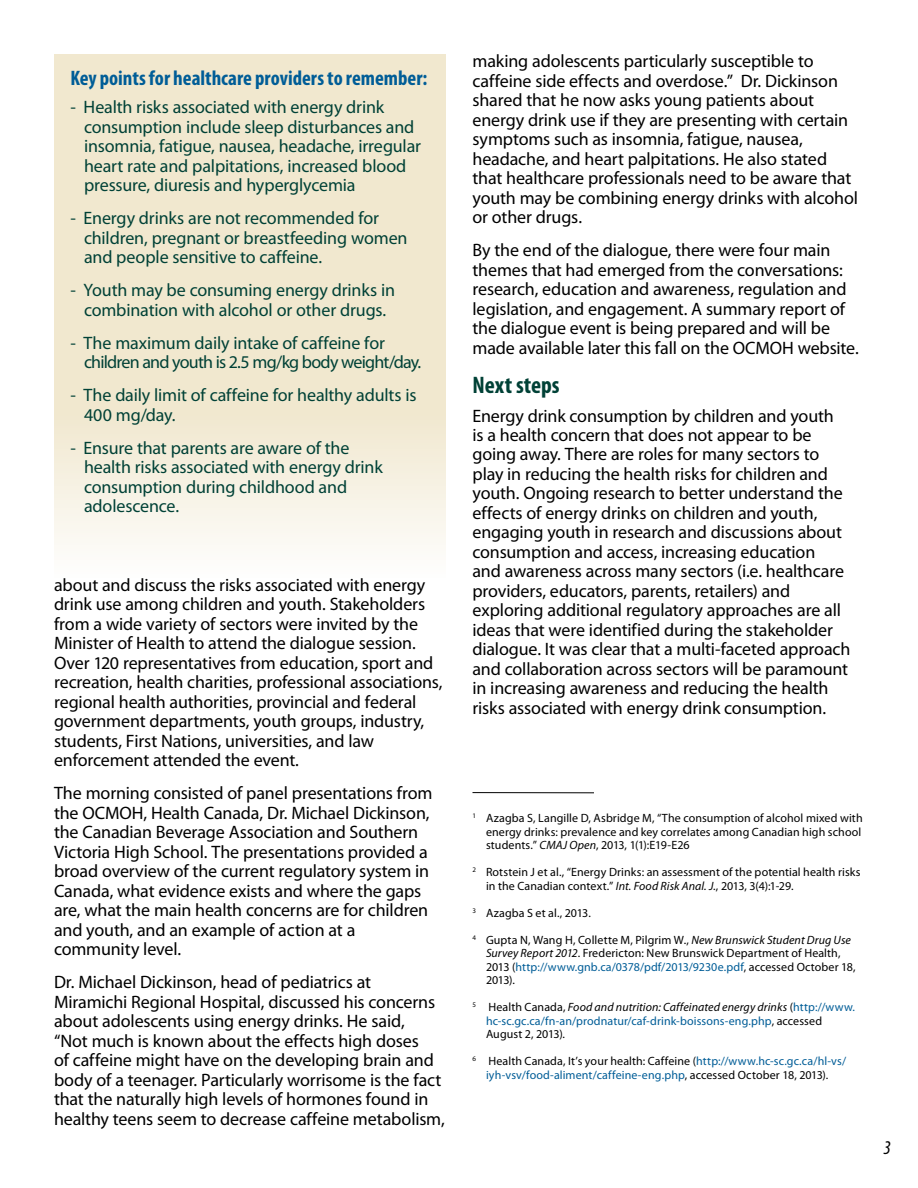
<style>
.page{position:relative;width:918px;height:1188px;background:#fff}
.page>*{position:absolute;margin:0;border:0;box-sizing:border-box;transform-origin:0 0}
.t1{font:700 condensed 24px "Myriad Pro";color:#004136}
.t2{font:700 condensed 21px "Myriad Pro";color:#005d97}
.t3{font:italic condensed 19.5px "Myriad Pro";color:#000}
.t4{font:18px/19.5px "Myriad Pro";letter-spacing:-.01em;color:#000}
.t5{font:18px/19.5px "Myriad Pro";letter-spacing:-.01em;color:#004136}
.t6{font:12px/13.5px "Myriad Pro";letter-spacing:.005em;color:#000}
.t7{font:12px/13.5px "Myriad Pro";letter-spacing:.01em;color:#005d97}
.s1{font-style:italic}
.s2{color:#005d97}
.s3{color:#000}
.s4{font-style:italic;color:#000}
</style>
<div class="page">
<svg style="left:54px;top:54px;width:392px;height:491px;background:#f2ead3"></svg>
<hr style="left:472px;top:792px;width:122px;height:1px;background:#000">
<p class="t2" style="left:70px;top:65px;width:358px">Key points for healthcare providers to remember:</p>
<p class="t5" style="left:84px;top:98px;width:339px;text-indent:-14px">- Health risks associated with energy drink consumption include sleep disturbances and insomnia, fatigue, nausea, headache, irregular heart rate and palpitations, increased blood pressure, diuresis and hyperglycemia</p>
<p class="t5" style="left:84px;top:209px;width:325px;text-indent:-14px">- Energy drinks are not recommended for children, pregnant or breastfeeding women and people sensitive to caffeine.</p>
<p class="t5" style="left:70px;top:281px;width:326px;text-align:center">- Youth may be consuming energy drinks in combination with alcohol or other drugs.</p>
<p class="t5" style="left:84px;top:333px;width:339px;text-indent:-14px">- The maximum daily intake of caffeine for children and youth is 2.5 mg/kg body weight/day.</p>
<p class="t5" style="left:84px;top:386px;width:334px;text-indent:-14px">- The daily limit of caffeine for healthy adults is<br>400 mg/day.</p>
<p class="t5" style="left:84px;top:438px;width:300px;text-indent:-14px">- Ensure that parents are aware of the health risks associated with energy drink consumption during childhood and adolescence.</p>
<p class="t4" style="left:54px;top:576px;width:390px">about and discuss the risks associated with energy drink use among children and youth. Stakeholders from a wide variety of sectors were invited by the Minister of Health to attend the dialogue session.<br>Over 120 representatives from education, sport and recreation, health charities, professional associations, regional health authorities, provincial and federal government departments, youth groups, industry, students, First Nations, universities, and law enforcement attended the event.</p>
<p class="t4" style="left:54px;top:784px;width:380px">The morning consisted of panel presentations from the OCMOH, Health Canada, Dr. Michael Dickinson, the Canadian Beverage Association and Southern Victoria High School. The presentations provided a broad overview of the current regulatory system in Canada, what evidence exists and where the gaps are, what the main health concerns are for children and youth, and an example of action at a community level.</p>
<p class="t4" style="left:54px;top:973px;width:392px">Dr. Michael Dickinson, head of pediatrics at Miramichi Regional Hospital, discussed his concerns about adolescents using energy drinks. He said,<br>“Not much is known about the effects high doses<br>of caffeine might have on the developing brain and body of a teenager. Particularly worrisome is the fact that the naturally high levels of hormones found in healthy teens seem to decrease caffeine metabolism,</p>
<p class="t4" style="left:472px;top:52px;width:387px">making adolescents particularly susceptible to caffeine side effects and overdose.” Dr. Dickinson shared that he now asks young patients about energy drink use if they are presenting with certain symptoms such as insomnia, fatigue, nausea, headache, and heart palpitations. He also stated that healthcare professionals need to be aware that youth may be combining energy drinks with alcohol or other drugs.</p>
<p class="t4" style="left:472px;top:241px;width:388px">By the end of the dialogue, there were four main themes that had emerged from the conversations: research, education and awareness, regulation and legislation, and engagement. A summary report of the dialogue event is being prepared and will be made available later this fall on the OCMOH website.</p>
<h1 class="t1" style="left:472px;top:370px;width:89px">Next steps</h1>
<p class="t4" style="left:472px;top:406px;width:379px">Energy drink consumption by children and youth<br>is a health concern that does not appear to be going away. There are roles for many sectors to play in reducing the health risks for children and youth. Ongoing research to better understand the effects of energy drinks on children and youth, engaging youth in research and discussions about consumption and access, increasing education<br>and awareness across many sectors (i.e. healthcare providers, educators, parents, retailers) and exploring additional regulatory approaches are all ideas that were identified during the stakeholder dialogue. It was clear that a multi-faceted approach and collaboration across sectors will be paramount in increasing awareness and reducing the health risks associated with energy drink consumption.</p>
<p class="t6" style="left:486px;top:811px;width:378px;text-align:justify;text-indent:-14px"><sup>1</sup> Azagba S, Langille D, Asbridge M, “The consumption of alcohol mixed with energy drinks: prevalence and key correlates among Canadian high school students.” <span class="s1">CMAJ Open</span>, 2013, 1(1):E19-E26</p>
<p class="t6" style="left:486px;top:865px;width:376px;text-indent:-14px"><sup>2</sup> Rotstein J et al., “Energy Drinks: an assessment of the potential health risks in the Canadian context.” <span class="s1">Int. Food Risk Anal. J.</span>, 2013, 3(4):1-29.</p>
<p class="t6" style="left:472px;top:906px;width:120px"><sup>3</sup> Azagba S et al., 2013.</p>
<p class="t6" style="left:486px;top:933px;width:371px;text-indent:-14px"><sup>4</sup> Gupta N, Wang H, Collette M, Pilgrim W., <span class="s1">New Brunswick Student Drug Use Survey Report 2012</span>. Fredericton: New Brunswick Department of Health, 2013 (<span class="s2">http://www.gnb.ca/0378/pdf/2013/9230e.pdf</span>, accessed October 18, 2013).</p>
<p class="t7" style="left:486px;top:1000px;width:371px;text-indent:-14px"><sup>5</sup> <span class="s3">Health Canada,</span> <span class="s4">Food and nutrition: Caffeinated energy drinks</span> <span class="s3">(</span>http://www. hc-sc.gc.ca/fn-an/prodnatur/caf-drink-boissons-eng.php<span class="s3">, accessed<br>August 2, 2013).</span></p>
<p class="t7" style="left:472px;top:1054px;width:375px;text-align:center"><sup>6</sup> <span class="s3">Health Canada, It’s your health: Caffeine (</span>http://www.hc-sc.gc.ca/hl-vs/ iyh-vsv/food-aliment/caffeine-eng.php<span class="s3">, accessed October 18, 2013).</span></p>
<p class="t3" style="left:883px;top:1136px;width:9px">3</p>
</div>
